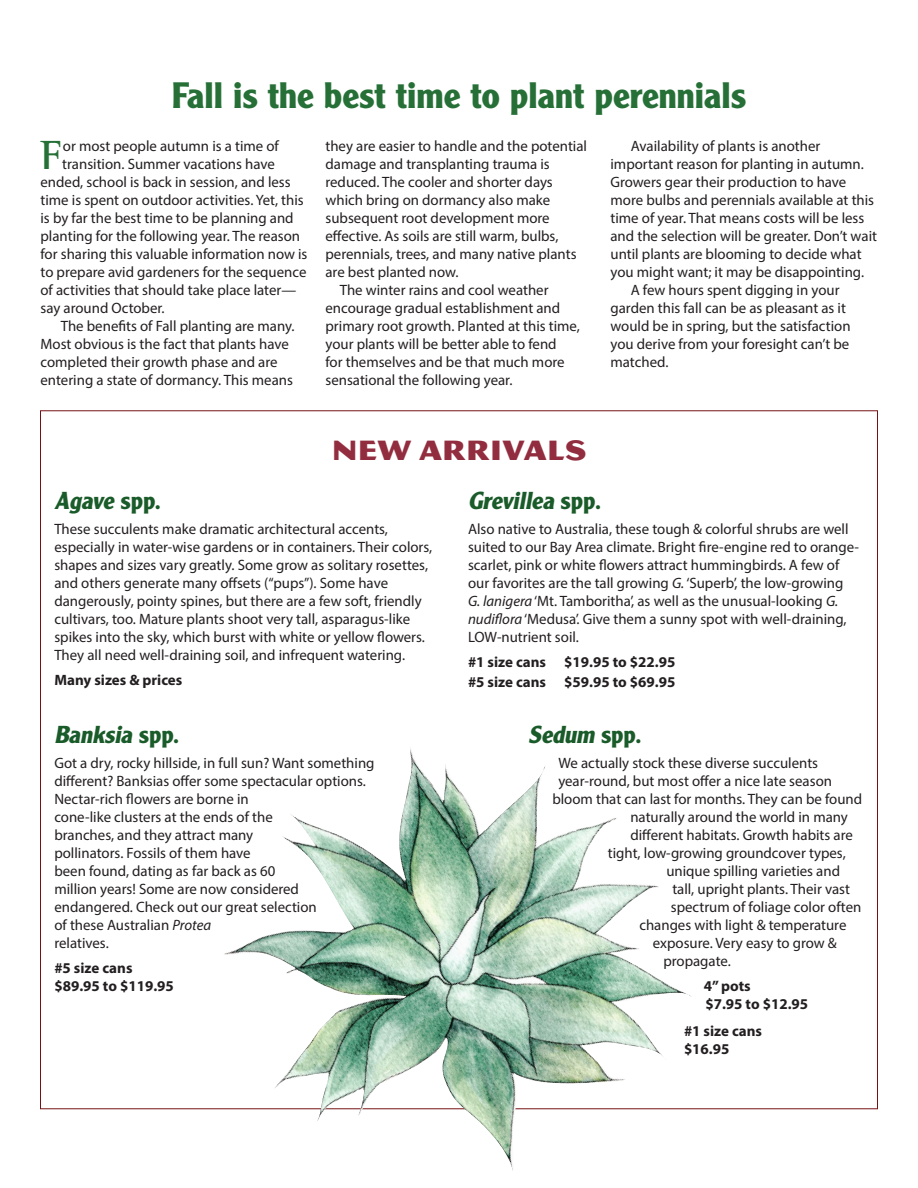
<style>
.page{position:relative;width:918px;height:1188px;background:#fff}
.page>*{position:absolute;margin:0;border:0;box-sizing:border-box;transform-origin:0 0}
.t1{font:700 41.7px "Rotis Semi Serif";color:#267037}
.t2{font:700 36px "Clearface Gothic LT Std";color:#267037}
.t3{font:30px "Magnesium MVB Std";color:#922d3f}
.t4{font:italic 700 24px "Clearface Gothic LT Std";color:#1a5b2a}
.t5{font:15px/18px "Myriad Pro";color:#231f20}
.t6{font:700 15px/18px "Myriad Pro";color:#231f20}
.s1{font-style:normal}
.s2{font-style:italic}
</style>
<div class="page">
<img style="left:223px;top:748px;width:469px;height:423px">
<h2 class="t2" style="left:172px;top:75px;width:576px">Fall is the best time to plant perennials</h2>
<h1 class="t1" style="left:41px;top:130px;width:23px">F</h1>
<p class="t5" style="left:63px;top:136px;width:218px">or most people autumn is a time of</p>
<p class="t5" style="left:62px;top:154px;width:214px">transition. Summer vacations have</p>
<p class="t5" style="left:41px;top:172px;width:252px">ended, school is back in session, and less</p>
<p class="t5" style="left:41px;top:190px;width:265px">time is spent on outdoor activities. Yet, this</p>
<p class="t5" style="left:41px;top:208px;width:255px">is by far the best time to be planning and</p>
<p class="t5" style="left:41px;top:226px;width:261px">planting for the following year. The reason</p>
<p class="t5" style="left:41px;top:244px;width:269px">for sharing this valuable information now is</p>
<p class="t5" style="left:41px;top:262px;width:267px">to prepare avid gardeners for the sequence</p>
<p class="t5" style="left:41px;top:280px;width:257px">of activities that should take place later—</p>
<p class="t5" style="left:41px;top:298px;width:126px">say around October.</p>
<p class="t5" style="left:61px;top:316px;width:235px">The benefits of Fall planting are many.</p>
<p class="t5" style="left:41px;top:334px;width:250px">Most obvious is the fact that plants have</p>
<p class="t5" style="left:41px;top:352px;width:239px">completed their growth phase and are</p>
<p class="t5" style="left:41px;top:370px;width:254px">entering a state of dormancy. This means</p>
<p class="t5" style="left:326px;top:136px;width:263px">they are easier to handle and the potential</p>
<p class="t5" style="left:326px;top:154px;width:226px">damage and transplanting trauma is</p>
<p class="t5" style="left:326px;top:172px;width:229px">reduced. The cooler and shorter days</p>
<p class="t5" style="left:326px;top:190px;width:226px">which bring on dormancy also make</p>
<p class="t5" style="left:326px;top:208px;width:226px">subsequent root development more</p>
<p class="t5" style="left:326px;top:226px;width:234px">effective. As soils are still warm, bulbs,</p>
<p class="t5" style="left:326px;top:244px;width:253px">perennials, trees, and many native plants</p>
<p class="t5" style="left:326px;top:262px;width:135px">are best planted now.</p>
<p class="t5" style="left:340px;top:280px;width:210px">The winter rains and cool weather</p>
<p class="t5" style="left:326px;top:298px;width:236px">encourage gradual establishment and</p>
<p class="t5" style="left:326px;top:316px;width:256px">primary root growth. Planted at this time,</p>
<p class="t5" style="left:326px;top:334px;width:233px">your plants will be better able to fend</p>
<p class="t5" style="left:326px;top:352px;width:241px">for themselves and be that much more</p>
<p class="t5" style="left:326px;top:370px;width:188px">sensational the following year.</p>
<h3 class="t3" style="left:331px;top:432px;width:257px">NEW ARRIVALS</h3>
<p class="t5" style="left:631px;top:136px;width:191px">Availability of plants is another</p>
<p class="t5" style="left:611px;top:154px;width:255px">important reason for planting in autumn.</p>
<p class="t5" style="left:611px;top:172px;width:237px">Growers gear their production to have</p>
<p class="t5" style="left:611px;top:190px;width:265px">more bulbs and perennials available at this</p>
<p class="t5" style="left:611px;top:208px;width:255px">time of year. That means costs will be less</p>
<p class="t5" style="left:611px;top:226px;width:268px">and the selection will be greater. Don’t wait</p>
<p class="t5" style="left:611px;top:244px;width:253px">until plants are blooming to decide what</p>
<p class="t5" style="left:611px;top:262px;width:255px">you might want; it may be disappointing.</p>
<p class="t5" style="left:631px;top:280px;width:210px">A few hours spent digging in your</p>
<p class="t5" style="left:611px;top:298px;width:237px">garden this fall can be as pleasant as it</p>
<p class="t5" style="left:611px;top:316px;width:242px">would be in spring, but the satisfaction</p>
<p class="t5" style="left:611px;top:334px;width:240px">you derive from your foresight can’t be</p>
<p class="t5" style="left:611px;top:352px;width:59px">matched.</p>
<h3 class="t4" style="left:54px;top:487px;width:108px">Agave <span class="s1">s p p .</span></h3>
<p class="t5" style="left:54px;top:520px;width:379px">These succulents make dramatic architectural accents, especially in water-wise gardens or in containers. Their colors, shapes and sizes vary greatly. Some grow as solitary rosettes, and others generate many offsets (“pups”). Some have dangerously, pointy spines, but there are a few soft, friendly cultivars, too. Mature plants shoot very tall, asparagus-like spikes into the sky, which burst with white or yellow flowers.<br>They all need well-draining soil, and infrequent watering.</p>
<p class="t6" style="left:54px;top:670px;width:130px">Many sizes &amp; prices</p>
<h3 class="t4" style="left:54px;top:721px;width:127px">Banksia <span class="s1">s p p .</span></h3>
<p class="t5" style="left:54px;top:754px;width:322px">Got a dry, rocky hillside, in full sun? Want something different? Banksias offer some spectacular options.<br>Nectar-rich flowers are borne in<br>cone-like clusters at the ends of the<br>branches, and they attract many<br>pollinators. Fossils of them have<br>been found, dating as far back as 60<br>million years! Some are now considered endangered. Check out our great selection<br>of these Australian <span class="s2">Protea<br></span>relatives.</p>
<p class="t6" style="left:54px;top:958px;width:121px">#5 size cans $89.95 to $119.95</p>
<h3 class="t4" style="left:468px;top:487px;width:135px">Grevillea <span class="s1">s p p .</span></h3>
<p class="t5" style="left:468px;top:520px;width:393px">Also native to Australia, these tough &amp; colorful shrubs are well suited to our Bay Area climate. Bright fire-engine red to orange&shy;scarlet, pink or white flowers attract hummingbirds. A few of our favorites are the tall growing <span class="s2">G.</span> ‘Superb’, the low-growing <span class="s2">G. lanigera</span> ‘Mt. Tamboritha’, as well as the unusual-looking <span class="s2">G. nudiflora</span> ‘Medusa’. Give them a sunny spot with well-draining, LOW-nutrient soil.</p>
<p class="t6" style="left:468px;top:651px;width:209px;line-height:20.7px">#1 size cans $19.95 to $22.95 #5 size cans $59.95 to $69.95</p>
<h3 class="t4" style="left:528px;top:721px;width:115px">Sedum <span class="s1">s p p .</span></h3>
<p class="t5" style="left:558px;top:754px;width:261px">We actually stock these diverse succulents</p>
<p class="t5" style="left:558px;top:772px;width:275px">year-round, but most offer a nice late season</p>
<p class="t5" style="left:552px;top:790px;width:311px">bloom that can last for months. They can be found</p>
<p class="t5" style="left:630px;top:808px;width:219px">naturally around the world in many</p>
<p class="t5" style="left:630px;top:826px;width:224px">different habitats. Growth habits are</p>
<p class="t5" style="left:608px;top:844px;width:239px">tight, low-growing groundcover types,</p>
<p class="t5" style="left:666px;top:862px;width:175px">unique spilling varieties and</p>
<p class="t5" style="left:672px;top:880px;width:179px">tall, upright plants. Their vast</p>
<p class="t5" style="left:671px;top:898px;width:192px">spectrum of foliage color often</p>
<p class="t5" style="left:639px;top:916px;width:209px">changes with light &amp; temperature</p>
<p class="t5" style="left:653px;top:934px;width:185px">exposure. Very easy to grow &amp;</p>
<p class="t5" style="left:663px;top:952px;width:69px">propagate.</p>
<p class="t6" style="left:704px;top:976px;width:106px">4” pots<br>$7.95 to $12.95</p>
<p class="t6" style="left:684px;top:1022px;width:80px">#1 size cans $16.95</p>
</div>
